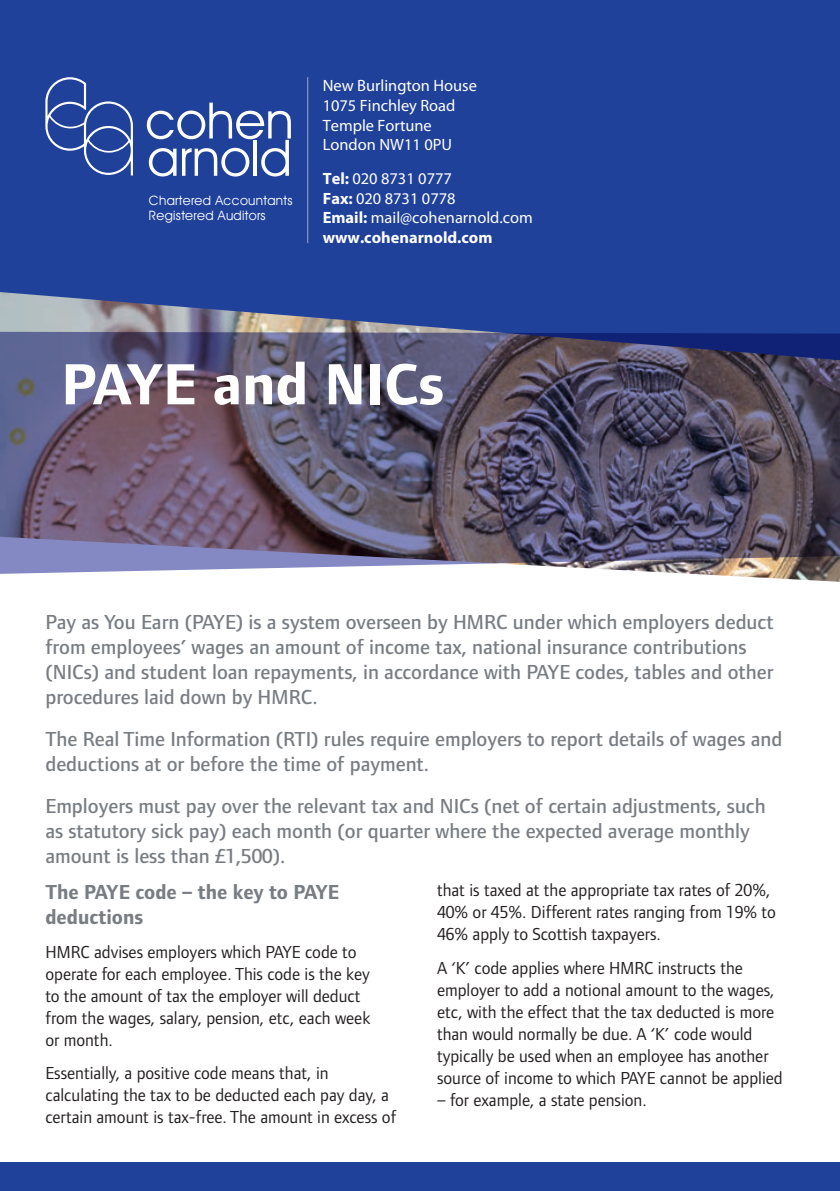
<style>
.page{position:relative;width:840px;height:1191px;background:#fff}
.page>*{position:absolute;margin:0;border:0;box-sizing:border-box;transform-origin:0 0}
.t1{font:700 60px "Foundry Form Sans";color:#fff}
.t2{font:500 21px/25px "Foundry Form Sans";color:#787d83}
.t3{font:700 21px/25px "Foundry Form Sans";color:#787d83}
.t4{font:18px/22px "Foundry Form Sans";color:#231f20}
.t5{font:16.4px/19.6px "Myriad Pro";color:#fff}
.t6{font:13px/15.2px "Avant Garde IT Cby BT";letter-spacing:.025em;color:#fff}
.s1{font-weight:700}
</style>
<div class="page">
<div style="left:0;top:0;width:839px;height:363px;background:#20419a"></div>
<svg style="left:45px;top:77px;width:88px;height:98px"></svg>
<svg style="left:147px;top:103px;width:144px;height:73px"></svg>
<hr style="left:307px;top:77px;width:1px;height:166px;background:#e0e1f0">
<div style="left:0;top:1162px;width:839px;height:29px;background:#20419a"></div>
<img style="left:0;top:292px;width:839px;height:290px">
<svg style="left:0;top:332px;width:839px;height:242px;background:#605973"></svg>
<p class="t6" style="left:149px;top:193px;width:145px">Chartered Accountants<br>Registered Auditors</p>
<p class="t5" style="left:322px;top:76px;width:156px">New Burlington House<br>1075 Finchley Road<br>Temple Fortune<br>London NW11 0PU</p>
<p class="t5" style="left:322px;top:168px;width:212px"><span class="s1">Tel:</span> 020 8731 0777<br><span class="s1">Fax:</span> 020 8731 0778<br><span class="s1">Email:</span> mail@cohenarnold.com <span class="s1">www.cohenarnold.com</span></p>
<h1 class="t1" style="left:61px;top:351px;width:384px">PAYE and NICs</h1>
<p class="t2" style="left:45px;top:609px;width:729px">Pay as You Earn (PAYE) is a system overseen by HMRC under which employers deduct from employees’ wages an amount of income tax, national insurance contributions (NICs) and student loan repayments, in accordance with PAYE codes, tables and other procedures laid down by HMRC.</p>
<p class="t2" style="left:45px;top:726px;width:738px">The Real Time Information (RTI) rules require employers to report details of wages and deductions at or before the time of payment.</p>
<p class="t2" style="left:45px;top:793px;width:721px">Employers must pay over the relevant tax and NICs (net of certain adjustments, such as statutory sick pay) each month (or quarter where the expected average monthly amount is less than £1,500).</p>
<p class="t3" style="left:45px;top:880px;width:295px">The PAYE code – the key to PAYE deductions</p>
<p class="t4" style="left:45px;top:940px;width:326px">HMRC advises employers which PAYE code to operate for each employee. This code is the key to the amount of tax the employer will deduct from the wages, salary, pension, etc, each week or month.</p>
<p class="t4" style="left:45px;top:1062px;width:352px">Essentially, a positive code means that, in calculating the tax to be deducted each pay day, a certain amount is tax-free. The amount in excess of</p>
<p class="t4" style="left:437px;top:879px;width:340px">that is taxed at the appropriate tax rates of 20%,<br>40% or 45%. Different rates ranging from 19% to<br>46% apply to Scottish taxpayers.</p>
<p class="t4" style="left:437px;top:956px;width:347px">A ‘K’ code applies where HMRC instructs the employer to add a notional amount to the wages, etc, with the effect that the tax deducted is more than would normally be due. A ‘K’ code would typically be used when an employee has another source of income to which PAYE cannot be applied</p>
<p class="t4" style="left:437px;top:1088px;width:211px">– for example, a state pension.</p>
</div>
